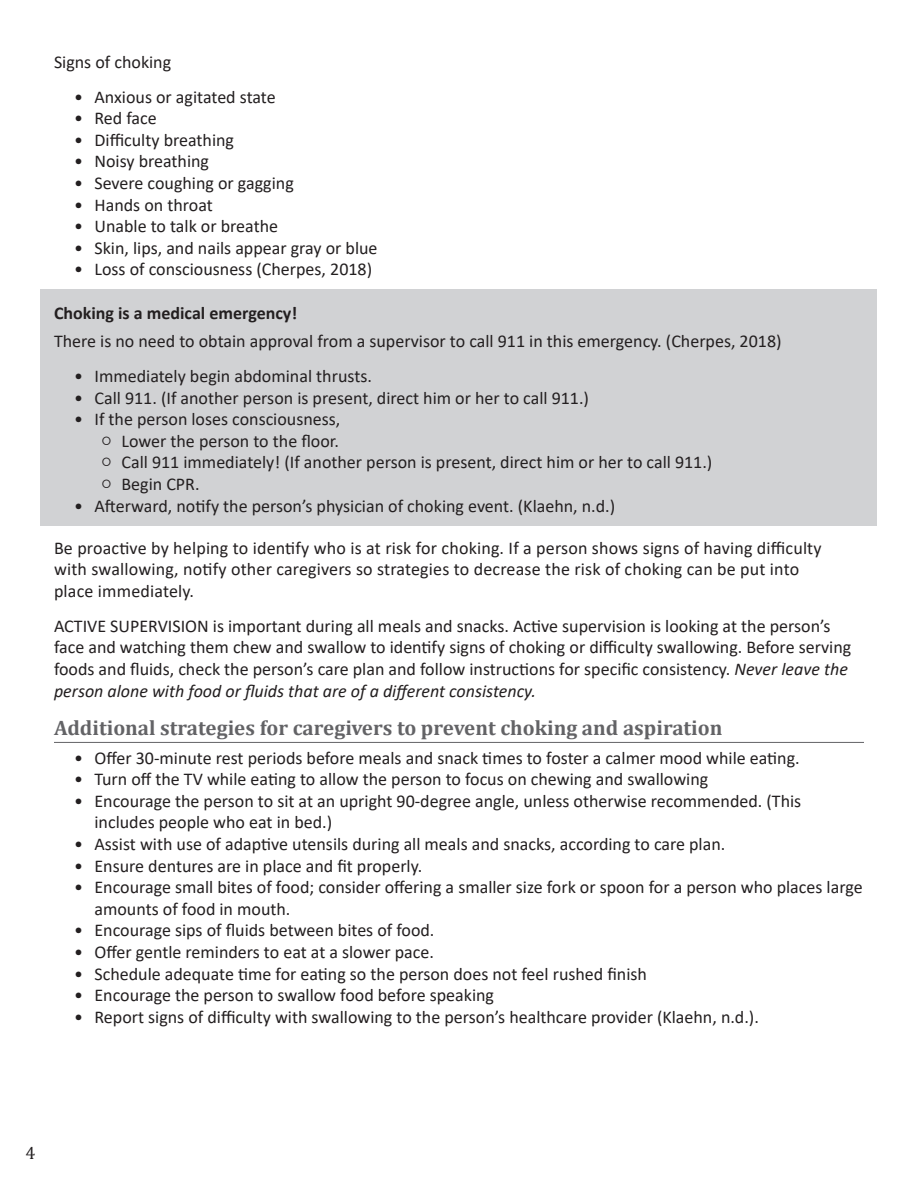
<style>
.page{position:relative;width:918px;height:1188px;background:#fff}
.page>*{position:absolute;margin:0;border:0;box-sizing:border-box;transform-origin:0 0}
.t1{font:700 21px "Cambria";color:#636366}
.t2{font:18px/21.6px "Calibri";color:#231f20}
.t3{font:700 18px "Calibri";color:#231f20}
.t4{font:18px "Cambria";color:#231f20}
.s1{font-family:"Cambria"}
.s2{font-style:italic}
</style>
<div class="page">
<div style="left:40px;top:289px;width:838px;height:237px;background:#d1d2d4"></div>
<hr style="left:54px;top:742px;width:810px;height:1px;background:#636366">
<p class="t2" style="left:54px;top:50px;width:119px">Signs of choking</p>
<p class="t2" style="left:74px;top:85px;width:203px">• Anxious or agitated state</p>
<p class="t2" style="left:74px;top:107px;width:84px">• Red face</p>
<p class="t2" style="left:74px;top:129px;width:161px">• Difficulty breathing</p>
<p class="t2" style="left:74px;top:150px;width:136px">• Noisy breathing</p>
<p class="t2" style="left:74px;top:172px;width:221px">• Severe coughing or gagging</p>
<p class="t2" style="left:74px;top:193px;width:140px">• Hands on throat</p>
<p class="t2" style="left:74px;top:215px;width:205px">• Unable to talk or breathe</p>
<p class="t2" style="left:74px;top:237px;width:305px">• Skin, lips, and nails appear gray or blue</p>
<p class="t2" style="left:74px;top:258px;width:299px">• Loss of consciousness (Cherpes, 2018)</p>
<p class="t3" style="left:54px;top:300px;width:245px">Choking is a medical emergency!</p>
<p class="t2" style="left:54px;top:330px;width:729px">There is no need to obtain approval from a supervisor to call 911 in this emergency. (Cherpes, 2018)</p>
<p class="t2" style="left:74px;top:365px;width:299px">• Immediately begin abdominal thrusts.</p>
<p class="t2" style="left:74px;top:386px;width:516px">• Call 911. (If another person is present, direct him or her to call 911.)</p>
<p class="t2" style="left:74px;top:408px;width:268px">• If the person loses consciousness,</p>
<p class="t2" style="left:101px;top:430px;width:239px"><span class="s1">○</span> Lower the person to the floor.</p>
<p class="t2" style="left:101px;top:451px;width:613px"><span class="s1">○</span> Call 911 immediately! (If another person is present, direct him or her to call 911.)</p>
<p class="t2" style="left:101px;top:473px;width:100px"><span class="s1">○</span> Begin CPR.</p>
<p class="t2" style="left:74px;top:494px;width:543px">• Afterward, notify the person’s physician of choking event. (Klaehn, n.d.)</p>
<p class="t2" style="left:54px;top:536px;width:769px">Be proactive by helping to identify who is at risk for choking. If a person shows signs of having difficulty with swallowing, notify other caregivers so strategies to decrease the risk of choking can be put into place immediately.</p>
<p class="t2" style="left:54px;top:615px;width:799px">ACTIVE SUPERVISION is important during all meals and snacks. Active supervision is looking at the person’s face and watching them chew and swallow to identify signs of choking or difficulty swallowing. Before serving foods and fluids, check the person’s care plan and follow instructions for specific consistency. <span class="s2">Never leave the person alone with food or fluids that are of a different consistency.</span></p>
<p class="t1" style="left:54px;top:713px;width:670px">Additional strategies for caregivers to prevent choking and aspiration</p>
<p class="t2" style="left:74px;top:746px;width:727px">• Offer 30-minute rest periods before meals and snack times to foster a calmer mood while eating.</p>
<p class="t2" style="left:74px;top:768px;width:636px">• Turn off the TV while eating to allow the person to focus on chewing and swallowing</p>
<p class="t2" style="left:94px;top:790px;width:708px;text-indent:-20px">• Encourage the person to sit at an upright 90-degree angle, unless otherwise recommended. (This includes people who eat in bed.)</p>
<p class="t2" style="left:74px;top:833px;width:653px">• Assist with use of adaptive utensils during all meals and snacks, according to care plan.</p>
<p class="t2" style="left:74px;top:854px;width:350px">• Ensure dentures are in place and fit properly.</p>
<p class="t2" style="left:94px;top:876px;width:770px;text-indent:-20px">• Encourage small bites of food; consider offering a smaller size fork or spoon for a person who places large amounts of food in mouth.</p>
<p class="t2" style="left:74px;top:919px;width:362px">• Encourage sips of fluids between bites of food.</p>
<p class="t2" style="left:74px;top:941px;width:361px">• Offer gentle reminders to eat at a slower pace.</p>
<p class="t2" style="left:74px;top:962px;width:574px">• Schedule adequate time for eating so the person does not feel rushed finish</p>
<p class="t2" style="left:74px;top:984px;width:421px">• Encourage the person to swallow food before speaking</p>
<p class="t2" style="left:74px;top:1006px;width:686px">• Report signs of difficulty with swallowing to the person’s healthcare provider (Klaehn, n.d.).</p>
<p class="t4" style="left:26px;top:1142px;width:11px">4</p>
</div>
